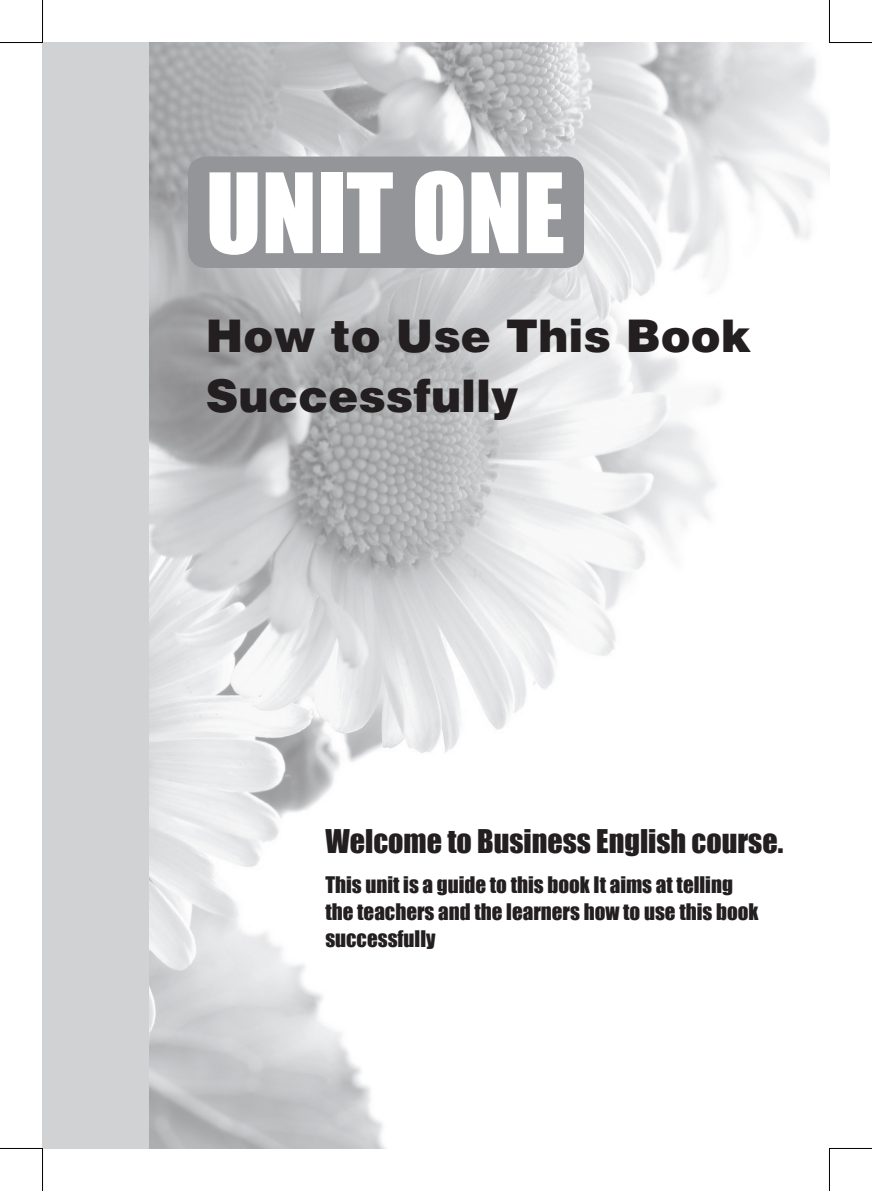
<style>
.page{position:relative;width:872px;height:1191px;background:#fff}
.page>*{position:absolute;margin:0;border:0;box-sizing:border-box;transform-origin:0 0}
._02内文-unit{font:102.15px "Impact";color:#fff}
._02内文-课题{font:900 45px/60px "Helvetica";color:#231f20}
.t1{font:30px "Impact";color:#231f20}
.t2{font:21px/27px "Impact";color:#231f20}
</style>
<div class="page">
<img style="left:149px;top:43px;width:680px;height:1105px">
<div style="left:188px;top:156px;width:396px;height:112px;background:#939598;border-radius:18px"></div>
<div style="left:43px;top:43px;width:106px;height:1105px;background:#d1d2d4"></div>
<hr style="left:0;top:42px;width:43px;height:1px;background:#000">
<hr style="left:829px;top:42px;width:43px;height:1px;background:#000">
<hr style="left:0;top:1148px;width:43px;height:1px;background:#000">
<hr style="left:829px;top:1148px;width:43px;height:1px;background:#000">
<hr style="left:42px;top:0;width:1px;height:43px;background:#000">
<hr style="left:42px;top:1148px;width:1px;height:43px;background:#000">
<hr style="left:829px;top:0;width:1px;height:43px;background:#000">
<hr style="left:829px;top:1148px;width:1px;height:43px;background:#000">
<p class="_02内文-unit" style="left:206px;top:150px;width:361px">UNIT ONE</p>
<p class="_02内文-课题" style="left:206px;top:305px;width:546px">How to Use This Book<br>Successfully</p>
<p class="t1" style="left:325px;top:823px;width:459px">Welcome to Business English course.</p>
<p class="t2" style="left:325px;top:871px;width:434px">This unit is a guide to this book It aims at telling the teachers and the learners how to use this book successfully</p>
</div>
